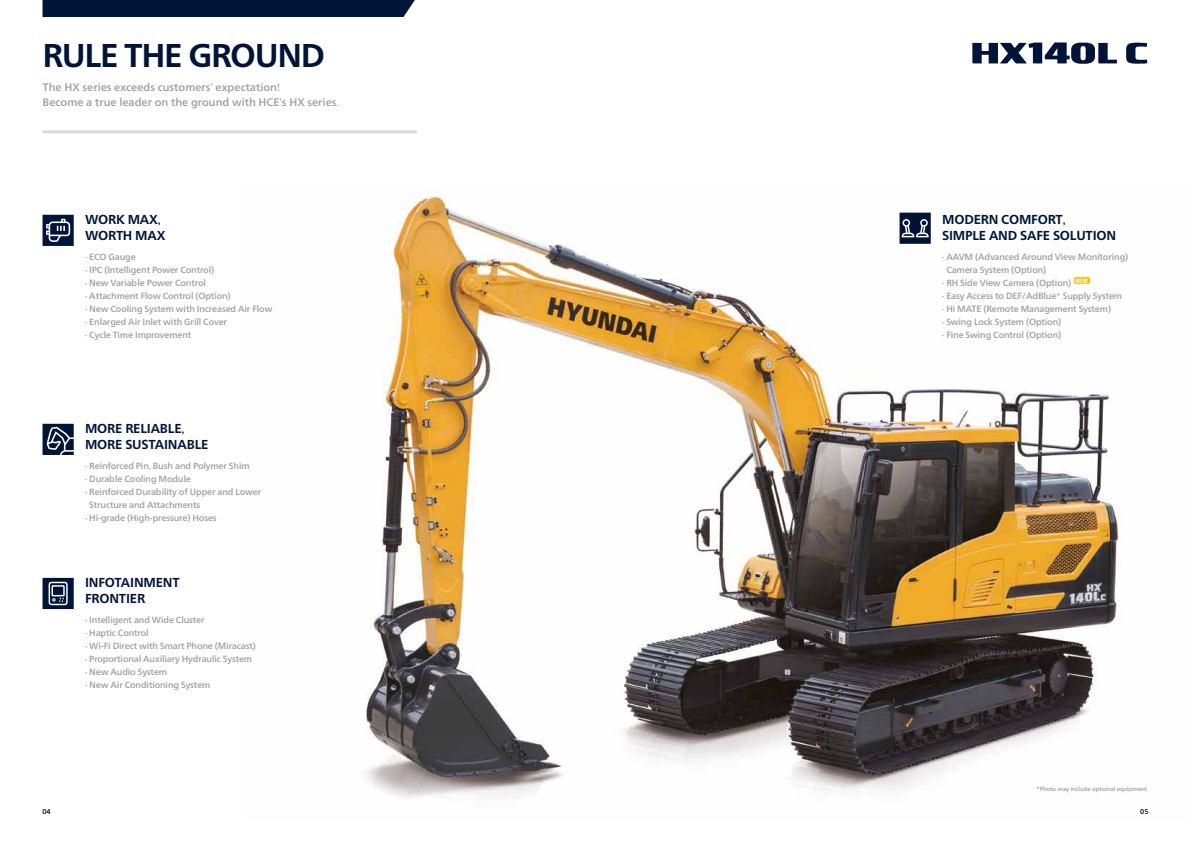
<style>
.page{position:relative;width:1191px;height:842px;background:#fff}
.page>*{position:absolute;margin:0;border:0;box-sizing:border-box;transform-origin:0 0}
.t1{font:700 33px "Frutiger Neue LTW1 G";letter-spacing:-.04em;color:#001437}
.t2{font:700 13px/16px "Frutiger Neue LTW1 G";letter-spacing:-.015em;color:#001437}
.t3{font:500 11px/15px "Frutiger Neue LTW1 G";color:#9d9d9c}
.t4{font:500 9px/13px "Frutiger Neue LTW1 G";letter-spacing:-.015em;color:#9d9d9c}
.t5{font:500 7px "Frutiger Neue LTW1 G";color:#000}
.t6{font:500 6px "Frutiger Neue LTW1 G";letter-spacing:-.015em;color:#9d9d9c}
.s1{font-family:"Gill Sans Std";font-weight:400}
</style>
<div class="page">
<img style="left:366px;top:196px;width:755px;height:602px">
<svg style="left:972px;top:42px;width:175px;height:22px"></svg>
<div style="left:1074px;top:277px;width:16px;height:7px;background:#fbba00;border-radius:2px"></div>
<h1 class="t1" style="left:43px;top:32px;width:284px">RULE THE GROUND</h1>
<p class="t3" style="left:43px;top:79px;width:298px">The HX series exceeds customers<span class="s1">’</span> expectation<span class="s1">!<br></span>Become a true leader on the ground with HCE<span class="s1">’</span>s HX series<span class="s1">.</span></p>
<h2 class="t2" style="left:85px;top:210px;width:82px">WORK MAX<span class="s1">,<br></span>WORTH MAX</h2>
<p class="t4" style="left:85px;top:250px;width:189px">· ECO Gauge<br>· IPC (Intelligent Power Control)<br>· New Variable Power Control<br>· Attachment Flow Control (Option)<br>· New Cooling System with Increased Air Flow · Enlarged Air Inlet with Grill Cover<br>· Cycle Time Improvement</p>
<h2 class="t2" style="left:85px;top:419px;width:125px">MORE RELIABLE<span class="s1">,<br></span>MORE SUSTAINABLE</h2>
<p class="t4" style="left:85px;top:459px;width:166px">· Reinforced Pin<span class="s1">,</span> Bush and Polymer Shim</p>
<p class="t4" style="left:85px;top:472px;width:107px">· Durable Cooling Module</p>
<p class="t4" style="left:85px;top:485px;width:178px">· Reinforced Durability of Upper and Lower</p>
<p class="t4" style="left:89px;top:498px;width:112px">Structure and Attachments</p>
<p class="t4" style="left:85px;top:511px;width:133px">· Hi-grade (High-pressure) Hoses</p>
<h2 class="t2" style="left:85px;top:573px;width:96px">INFOTAINMENT<br>FRONTIER</h2>
<p class="t4" style="left:85px;top:613px;width:172px">· Intelligent and Wide Cluster<br>· Haptic Control<br>· Wi-Fi Direct with Smart Phone (Miracast) · Proportional Auxiliary Hydraulic System · New Audio System<br>· New Air Conditioning System</p>
<h2 class="t2" style="left:942px;top:210px;width:176px">MODERN COMFORT<span class="s1">,<br></span>SIMPLE AND SAFE SOLUTION</h2>
<p class="t4" style="left:942px;top:250px;width:188px">· AAVM (Advanced Around View Monitoring)</p>
<p class="t4" style="left:946px;top:263px;width:102px">Camera System (Option)</p>
<p class="t4" style="left:942px;top:276px;width:147px">· RH Side View Camera (Option) <sup>NEW</sup></p>
<p class="t4" style="left:942px;top:289px;width:182px">· Easy Access to DEF/AdBlue® Supply System</p>
<p class="t4" style="left:942px;top:302px;width:170px">· Hi MATE (Remote Management System)</p>
<p class="t4" style="left:942px;top:315px;width:121px">· Swing Lock System (Option)</p>
<p class="t4" style="left:942px;top:328px;width:121px">· Fine Swing Control (Option)</p>
<p class="t6" style="left:1036px;top:785px;width:113px">*Photo may include optional equipment<span class="s1">.</span></p>
<p class="t5" style="left:43px;top:806px;width:10px">04</p>
<p class="t5" style="left:1140px;top:806px;width:10px">05</p>
</div>
